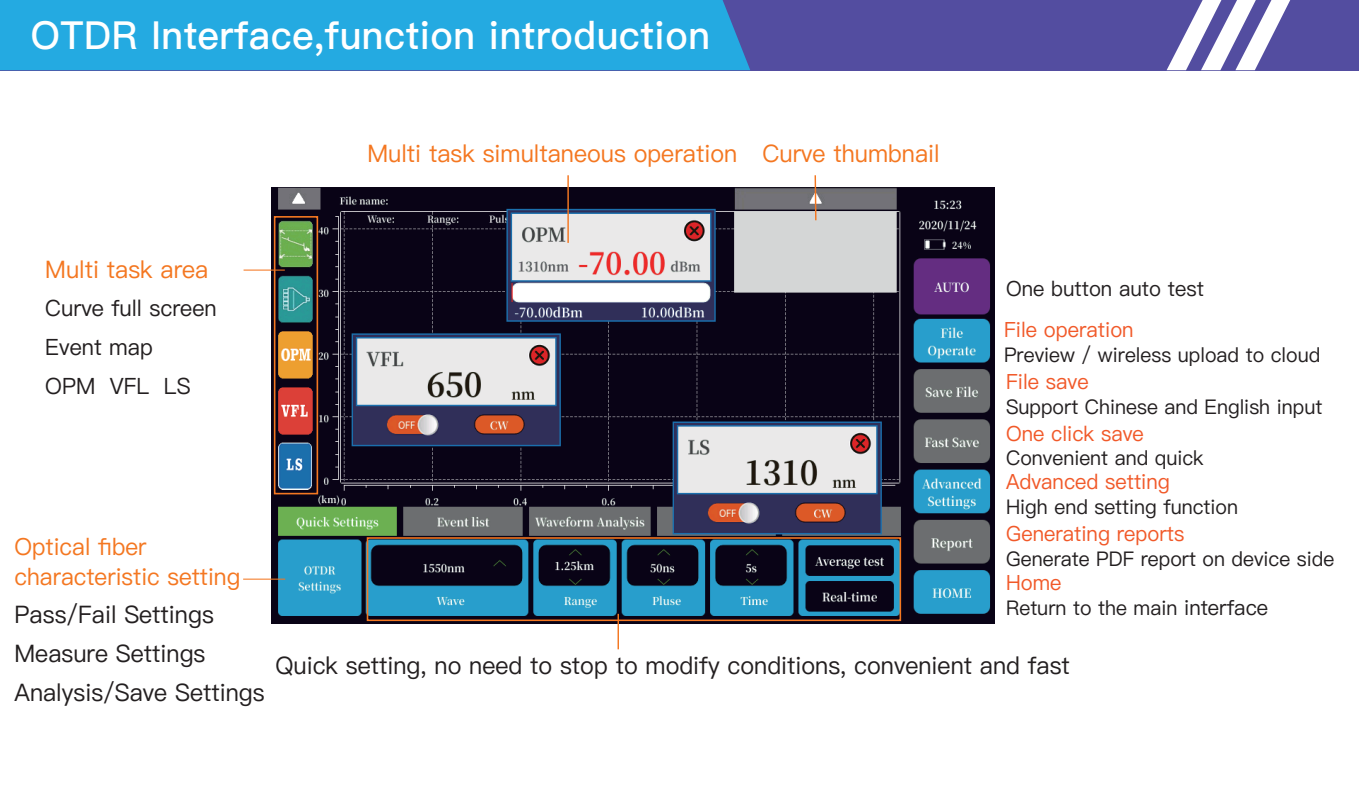
<style>
.page{position:relative;width:1359px;height:796px;background:#fff}
.page>*{position:absolute;margin:0;border:0;box-sizing:border-box;transform-origin:0 0}
.t1{font:38.7px "Ping Fang SC Bold";letter-spacing:.015em;color:#fff}
.t2{font:24.3px/38.7px "Ping Fang SC Medium";color:#231f20}
.t3{font:24.3px "Ping Fang SC Medium";color:#f47721}
.t4{font:23.62px/29.2px "Ping Fang SC Medium";color:#f47721}
.t5{font:22.5px/38.7px "Ping Fang SC Medium";color:#231f20}
.t6{font:20.93px "Ping Fang SC Medium";color:#f15929}
.t7{font:20.93px "Ping Fang SC Medium";color:#231f20}
.t8{font:20.25px "Ping Fang SC Medium";color:#231f20}
.s1{font-size:20.93px}
</style>
<div class="page">
<img style="left:272px;top:188px;width:722px;height:435px">
<div style="left:274px;top:216px;width:44px;height:278px;border:2px solid #f47721"></div>
<svg style="left:366px;top:536px;width:535px;height:86px;background:#244c64"></svg>
<hr style="left:243px;top:269px;width:42px;height:2px;background:#f47721">
<hr style="left:243px;top:578px;width:42px;height:1px;background:#f47721">
<hr style="left:617px;top:614px;width:2px;height:35px;background:#f47721">
<hr style="left:567px;top:175px;width:1px;height:68px;background:#f47721">
<hr style="left:814px;top:175px;width:2px;height:45px;background:#f47721">
<div style="left:0;top:0;width:1358px;height:70px;background:#534da0"></div>
<svg style="left:1166px;top:0;width:123px;height:70px"></svg>
<div style="left:0;top:0;width:750px;height:70px;background:#24aae1"></div>
<h1 class="t1" style="left:31px;top:12px;width:680px">OTDR Interface,function introduction</h1>
<p class="t3" style="left:367px;top:139px;width:371px">Multi task simultaneous operation</p>
<p class="t3" style="left:762px;top:139px;width:179px">Curve thumbnail</p>
<p class="t3" style="left:45px;top:254px;width:165px">Multi task area</p>
<p class="t5" style="left:45px;top:289px;width:173px">Curve full screen<br>Event map<br>OPM VFL LS</p>
<p class="t4" style="left:15px;top:532px;width:227px">Optical fiber characteristic setting</p>
<p class="t2" style="left:15px;top:595px;width:251px">Pass/Fail Settings<br>Measure Settings<br>Analysis/Save Settings</p>
<p class="t7" style="left:1005px;top:276px;width:199px">One button auto test</p>
<p class="t6" style="left:1003px;top:317px;width:131px">File operation</p>
<p class="t8" style="left:1003px;top:342px;width:317px">Preview / wireless upload to cloud</p>
<p class="t6" style="left:1005px;top:369px;width:84px">File save</p>
<p class="t8" style="left:1005px;top:394px;width:318px">Support Chinese and English input</p>
<p class="t6" style="left:1005px;top:421px;width:139px">One click save</p>
<p class="t8" style="left:1005px;top:446px;width:199px">Convenient and quick</p>
<p class="t6" style="left:1005px;top:469px;width:165px">Advanced setting</p>
<p class="t8" style="left:1005px;top:494px;width:233px">High end setting function</p>
<p class="t6" style="left:1005px;top:521px;width:180px">Generating reports</p>
<p class="t8" style="left:1005px;top:547px;width:329px">Generate PDF report on device side</p>
<p class="t6" style="left:1005px;top:570px;width:57px">Home</p>
<p class="t8" style="left:1005px;top:595px;width:263px">Return to the main <span class="s1">interface</span></p>
<p class="t2" style="left:275px;top:646px;width:795px">Quick setting, no need to stop to modify conditions, convenient and fast</p>
</div>
